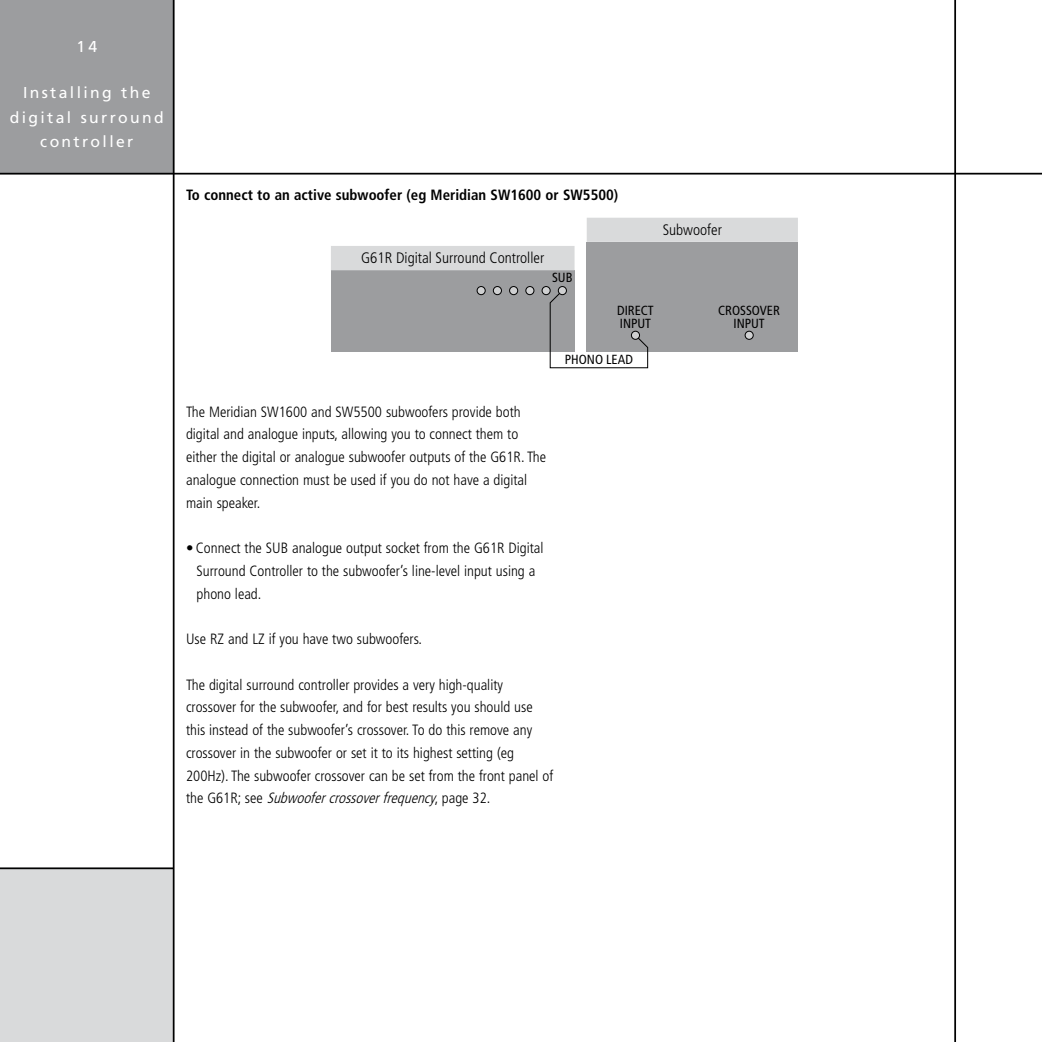
<style>
.page{position:relative;width:1042px;height:1042px;background:#fff}
.page>*{position:absolute;margin:0;border:0;box-sizing:border-box;transform-origin:0 0}
.t1{font:15.75px/24.5px "Frutiger";letter-spacing:.15em;color:#fff;text-align:center}
.t2{font:300 condensed 15.22px "Frutiger";color:#000}
.t3{font:300 condensed 14.88px/22.8px "Frutiger";color:#000}
.t4{font:700 condensed 14.88px "Frutiger";color:#000}
.t5{font:condensed 13.12px/13.1px "Frutiger";color:#000;text-align:center}
.s1{font-style:italic}
</style>
<div class="page">
<div style="left:0;top:0;width:173px;height:173px;background:#9c9d9f"></div>
<div style="left:0;top:869px;width:173px;height:173px;background:#d9dadb"></div>
<div style="left:587px;top:242px;width:211px;height:109px;background:#9c9d9f"></div>
<div style="left:587px;top:218px;width:211px;height:24px;background:#d9dadb"></div>
<div style="left:331px;top:270px;width:243px;height:81px;background:#9c9d9f"></div>
<div style="left:331px;top:246px;width:243px;height:24px;background:#d9dadb"></div>
<div style="left:509px;top:286px;width:9px;height:9px;background:#cfd0d1;border-radius:50%"></div>
<div style="left:509px;top:286px;width:9px;height:9px;border:1px solid #000;border-radius:50%"></div>
<div style="left:526px;top:286px;width:8px;height:9px;background:#cfd0d1;border-radius:50%"></div>
<div style="left:525px;top:286px;width:9px;height:9px;border:1px solid #000;border-radius:50%"></div>
<div style="left:542px;top:286px;width:8px;height:9px;background:#cfd0d1;border-radius:50%"></div>
<div style="left:542px;top:286px;width:8px;height:9px;border:1px solid #000;border-radius:50%"></div>
<div style="left:493px;top:286px;width:8px;height:9px;background:#cfd0d1;border-radius:50%"></div>
<div style="left:493px;top:286px;width:9px;height:9px;border:1px solid #000;border-radius:50%"></div>
<div style="left:477px;top:286px;width:8px;height:9px;background:#cfd0d1;border-radius:50%"></div>
<div style="left:477px;top:286px;width:9px;height:9px;border:1px solid #000;border-radius:50%"></div>
<div style="left:745px;top:331px;width:8px;height:8px;background:#cfd0d1;border-radius:50%"></div>
<div style="left:745px;top:331px;width:8px;height:9px;border:1px solid #000;border-radius:50%"></div>
<svg style="left:549px;top:289px;width:100px;height:80px"></svg>
<div style="left:558px;top:286px;width:8px;height:9px;background:#cfd0d1;border-radius:50%"></div>
<div style="left:558px;top:286px;width:9px;height:9px;border:1px solid #000;border-radius:50%"></div>
<div style="left:631px;top:331px;width:8px;height:8px;background:#cfd0d1;border-radius:50%"></div>
<div style="left:631px;top:331px;width:9px;height:9px;border:1px solid #000;border-radius:50%"></div>
<hr style="left:173px;top:0;width:1px;height:1042px;background:#000">
<hr style="left:0;top:173px;width:1042px;height:1px;background:#000">
<hr style="left:954px;top:0;width:2px;height:1042px;background:#000">
<hr style="left:0;top:867px;width:174px;height:2px;background:#000">
<p class="t1" style="left:76px;top:34px;width:11px">14</p>
<p class="t1" style="left:10px;top:80px;width:156px">Installing the digital surround controller</p>
<p class="t4" style="left:186px;top:186px;width:434px">To connect to an active subwoofer (eg Meridian SW1600 or SW5500)</p>
<p class="t2" style="left:361px;top:249px;width:185px">G61R Digital Surround Controller</p>
<p class="t5" style="left:552px;top:271px;width:22px">SUB</p>
<p class="t5" style="left:617px;top:304px;width:38px;text-align:left">DIRECT<br>INPUT</p>
<p class="t2" style="left:663px;top:221px;width:61px">Subwoofer</p>
<p class="t5" style="left:718px;top:304px;width:63px">CROSSOVER<br>INPUT</p>
<p class="t5" style="left:565px;top:353px;width:69px">PHONO LEAD</p>
<p class="t3" style="left:186px;top:400px;width:362px">The Meridian SW1600 and SW5500 subwoofers provide both digital and analogue inputs, allowing you to connect them to either the digital or analogue subwoofer outputs of the G61R. The analogue connection must be used if you do not have a digital main speaker.</p>
<p class="t3" style="left:197px;top:537px;width:348px;text-indent:-10px">• Connect the SUB analogue output socket from the G61R Digital<br>Surround Controller to the subwoofer’s line-level input using a phono lead.</p>
<p class="t3" style="left:186px;top:628px;width:237px">Use RZ and LZ if you have two subwoofers.</p>
<p class="t3" style="left:186px;top:673px;width:369px">The digital surround controller provides a very high-quality crossover for the subwoofer, and for best results you should use this instead of the subwoofer’s crossover. To do this remove any crossover in the subwoofer or set it to its highest setting (eg 200Hz). The subwoofer crossover can be set from the front panel of t h e G 6 1 R ; s e e <span class="s1">Subwoofercrossoverfrequency</span>, p a g e 3 2 .</p>
</div>
